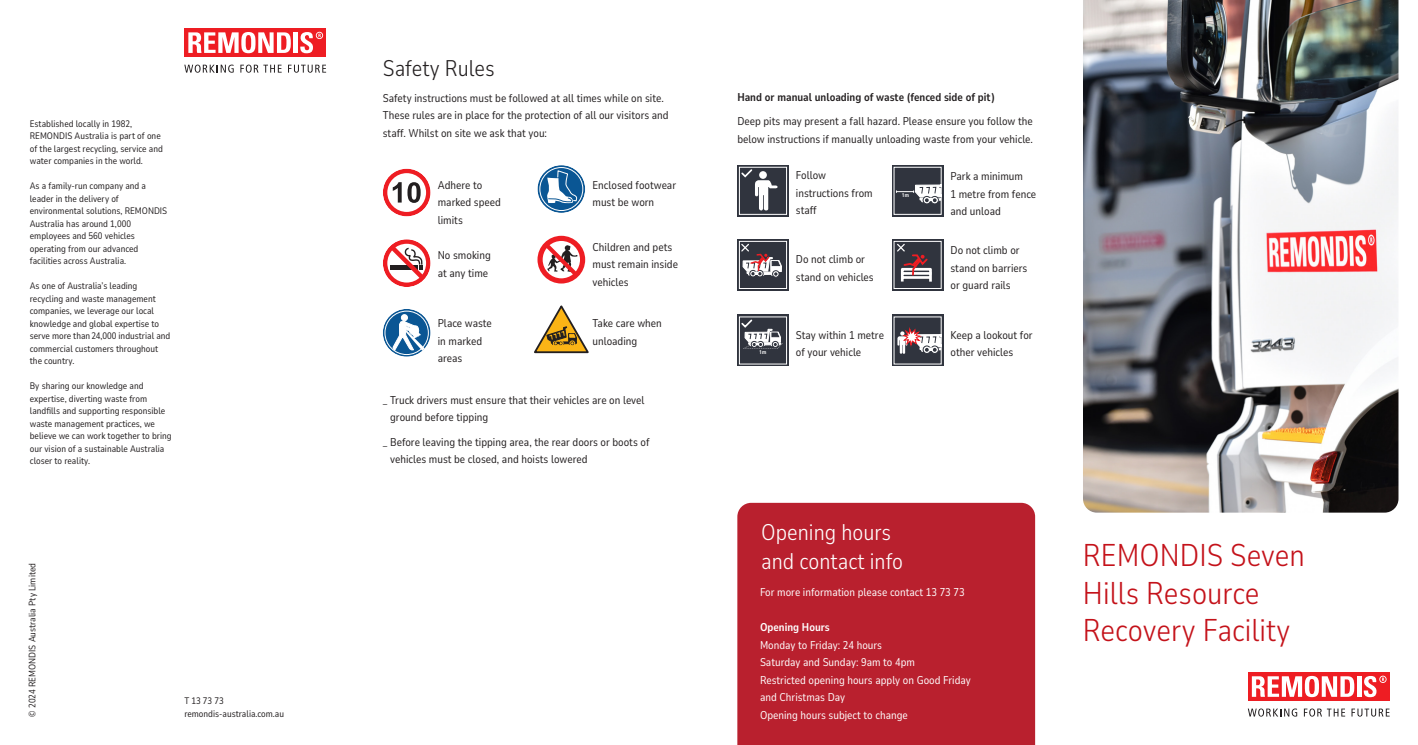
<style>
.page{position:relative;width:1418px;height:745px;background:#fff}
.page>*{position:absolute;margin:0;border:0;box-sizing:border-box;transform-origin:0 0}
.Sub_head{font:300 31.25px/37.5px "Nunito Sans 10 pt Condensed";color:#c4121a}
.Page_head{font:300 22.5px/29.2px "Nunito Sans 10 pt Condensed";color:#fff}
.Page_head-2{font:300 22.5px "Nunito Sans 10 pt Condensed";color:#231f20}
.Body_copy{font:11.25px/17.5px "Nunito Sans 10 pt Condensed";color:#231f20}
.Paragraph_Style_1{font:11.25px/17.5px "Nunito Sans 10 pt Condensed";color:#231f20}
.Body_copy-2{font:11.25px/17.5px "Nunito Sans 10 pt Condensed";color:#fff}
.Body_copy-3{font:700 11.25px "Nunito Sans 10 pt Condensed";color:#231f20}
.Body_copy-4{font:700 11.25px "Nunito Sans 10 pt Condensed";color:#fff}
.Body_copy-5{font:9.38px/12.5px "Nunito Sans 10 pt Condensed";color:#231f20}
.t1{font:5.5px "Frutiger LT 67 Bd Cn";color:#fff}
</style>
<div class="page">
<div style="left:737px;top:502px;width:298px;height:242px;background:#b9202e"></div>
<svg style="left:384px;top:310px;width:46px;height:46px"></svg>
<svg style="left:537px;top:165px;width:48px;height:48px"></svg>
<svg style="left:539px;top:167px;width:44px;height:44px"></svg>
<div style="left:383px;top:239px;width:47px;height:48px;border:4px solid #ee1d23;border-radius:50%"></div>
<svg style="left:385px;top:240px;width:43px;height:47px"></svg>
<div style="left:383px;top:168px;width:47px;height:48px;border:4px solid #ee1d23;border-radius:50%"></div>
<svg style="left:385px;top:171px;width:43px;height:43px"></svg>
<svg style="left:534px;top:305px;width:55px;height:49px"></svg>
<svg style="left:537px;top:236px;width:48px;height:47px"></svg>
<svg style="left:737px;top:314px;width:51px;height:52px"></svg>
<svg style="left:892px;top:314px;width:51px;height:52px"></svg>
<svg style="left:892px;top:165px;width:51px;height:51px;background:#454952"></svg>
<svg style="left:737px;top:165px;width:51px;height:51px"></svg>
<div style="left:930px;top:196px;width:8px;height:8px;border:1px solid #30343e;border-radius:50%"></div>
<div style="left:922px;top:196px;width:8px;height:8px;border:1px solid #30343e;border-radius:50%"></div>
<svg style="left:896px;top:184px;width:45px;height:18px"></svg>
<svg style="left:897px;top:325px;width:44px;height:28px"></svg>
<svg style="left:739px;top:167px;width:38px;height:43px"></svg>
<svg style="left:739px;top:318px;width:43px;height:31px"></svg>
<svg style="left:737px;top:239px;width:51px;height:51px"></svg>
<div style="left:772px;top:270px;width:7px;height:7px;border:1px solid #30343e;border-radius:50%"></div>
<div style="left:756px;top:270px;width:7px;height:7px;border:1px solid #30343e;border-radius:50%"></div>
<div style="left:749px;top:270px;width:7px;height:7px;border:1px solid #30343e;border-radius:50%"></div>
<div style="left:739px;top:241px;width:47px;height:47px;border:1px solid #fff"></div>
<svg style="left:740px;top:242px;width:42px;height:34px"></svg>
<svg style="left:892px;top:239px;width:51px;height:51px"></svg>
<svg style="left:895px;top:242px;width:38px;height:42px;background:#64575f"></svg>
<img style="left:1083px;top:0;width:315px;height:512px">
<div style="left:1247px;top:671px;width:142px;height:29px;background:#ee1d23"></div>
<svg style="left:1251px;top:675px;width:103px;height:21px"></svg>
<div style="left:1356px;top:675px;width:5px;height:21px;background:#fff"></div>
<svg style="left:1363px;top:675px;width:22px;height:21px"></svg>
<svg style="left:1247px;top:708px;width:50px;height:8px"></svg>
<svg style="left:1303px;top:708px;width:42px;height:8px"></svg>
<svg style="left:1351px;top:708px;width:38px;height:8px"></svg>
<div style="left:184px;top:28px;width:142px;height:29px;background:#ee1d23"></div>
<div style="left:316px;top:32px;width:7px;height:7px;background:#fce3e4;border-radius:50%"></div>
<svg style="left:188px;top:32px;width:103px;height:21px"></svg>
<div style="left:293px;top:32px;width:5px;height:21px;background:#fff"></div>
<svg style="left:300px;top:32px;width:22px;height:21px"></svg>
<svg style="left:184px;top:65px;width:50px;height:8px"></svg>
<svg style="left:240px;top:65px;width:42px;height:8px"></svg>
<svg style="left:288px;top:65px;width:38px;height:8px"></svg>
<p class="Body_copy-5" style="left:30px;top:117px;width:134px">Established locally in 1982,<br>REMONDIS Australia is part of one of the largest recycling, service and water companies in the world.</p>
<p class="Body_copy-5" style="left:30px;top:179px;width:139px">As a family-run company and a leader in the delivery of environmental solutions, REMONDIS<br>Australia has around 1,000 employees and 560 vehicles operating from our advanced facilities across Australia.</p>
<p class="Body_copy-5" style="left:30px;top:279px;width:142px">As one of Australia’s leading recycling and waste management companies, we leverage our local knowledge and global expertise to serve more than 24,000 industrial and commercial customers throughout the country.</p>
<p class="Body_copy-5" style="left:30px;top:379px;width:143px">By sharing our knowledge and expertise, diverting waste from landfills and supporting responsible waste management practices, we believe we can work together to bring our vision of a sustainable Australia closer to reality.</p>
<p class="Body_copy-5" style="left:25px;top:716px;width:155px;rotate:-90deg">© 2024 REMONDIS Australia Pty Limited</p>
<p class="Body_copy-5" style="left:184px;top:693px;width:41px">T 13 73 73</p>
<p class="Body_copy-5" style="left:184px;top:706px;width:101px">remondis-australia.com.au</p>
<p class="Page_head-2" style="left:383px;top:53px;width:113px">Safety Rules</p>
<p class="Body_copy" style="left:383px;top:88px;width:287px">Safety instructions must be followed at all times while on site.<br>These rules are in place for the protection of all our visitors and staff. Whilst on site we ask that you:</p>
<p class="Body_copy" style="left:438px;top:176px;width:65px">Adhere to marked speed limits</p>
<p class="Body_copy" style="left:438px;top:246px;width:55px">No smoking at any time</p>
<p class="Body_copy" style="left:592px;top:176px;width:85px">Enclosed footwear must be worn</p>
<p class="Body_copy" style="left:592px;top:237px;width:87px">Children and pets must remain inside vehicles</p>
<p class="Body_copy" style="left:438px;top:314px;width:56px">Place waste in marked areas</p>
<p class="Body_copy" style="left:592px;top:314px;width:71px">Take care when unloading</p>
<p class="Paragraph_Style_1" style="left:390px;top:390px;width:256px;text-indent:-7px">_ Truck drivers must ensure that their vehicles are on level ground before tipping</p>
<p class="Paragraph_Style_1" style="left:390px;top:432px;width:261px;text-indent:-7px">_ Before leaving the tipping area, the rear doors or boots of vehicles must be closed, and hoists lowered</p>
<p class="Body_copy-3" style="left:737px;top:89px;width:259px">Hand or manual unloading of waste (fenced side of pit)</p>
<p class="Body_copy" style="left:737px;top:112px;width:297px">Deep pits may present a fall hazard. Please ensure you follow the below instructions if manually unloading waste from your vehicle.</p>
<p class="t1" style="left:759px;top:349px;width:9px">1m</p>
<p class="Paragraph_Style_1" style="left:796px;top:166px;width:78px">Follow instructions from staff</p>
<p class="Paragraph_Style_1" style="left:796px;top:250px;width:79px">Do not climb or stand on vehicles</p>
<p class="t1" style="left:902px;top:192px;width:9px">1m</p>
<p class="Paragraph_Style_1" style="left:950px;top:167px;width:87px">Park a minimum<br>1 metre from fence and unload</p>
<p class="Paragraph_Style_1" style="left:950px;top:241px;width:78px">Do not climb or stand on barriers or guard rails</p>
<p class="Paragraph_Style_1" style="left:796px;top:325px;width:90px">Stay within 1 metre of your vehicle</p>
<p class="Paragraph_Style_1" style="left:950px;top:325px;width:84px">Keep a lookout for other vehicles</p>
<p class="Page_head" style="left:761px;top:516px;width:143px">Opening hours and contact info</p>
<p class="Body_copy-2" style="left:760px;top:583px;width:206px">For more information please contact 13 73 73</p>
<p class="Body_copy-4" style="left:760px;top:619px;width:71px">Opening Hours</p>
<p class="Body_copy-2" style="left:760px;top:635px;width:124px">Monday to Friday: 24 hours</p>
<p class="Body_copy-2" style="left:760px;top:653px;width:156px">Saturday and Sunday: 9am to 4pm</p>
<p class="Body_copy-2" style="left:760px;top:670px;width:212px">Restricted opening hours apply on Good Friday</p>
<p class="Body_copy-2" style="left:760px;top:688px;width:149px">and Christmas Day<br>Opening hours subject to change</p>
<p class="Sub_head" style="left:1082px;top:535px;width:223px">REMONDIS Seven<br>Hills Resource<br>Recovery Facility</p>
</div>
